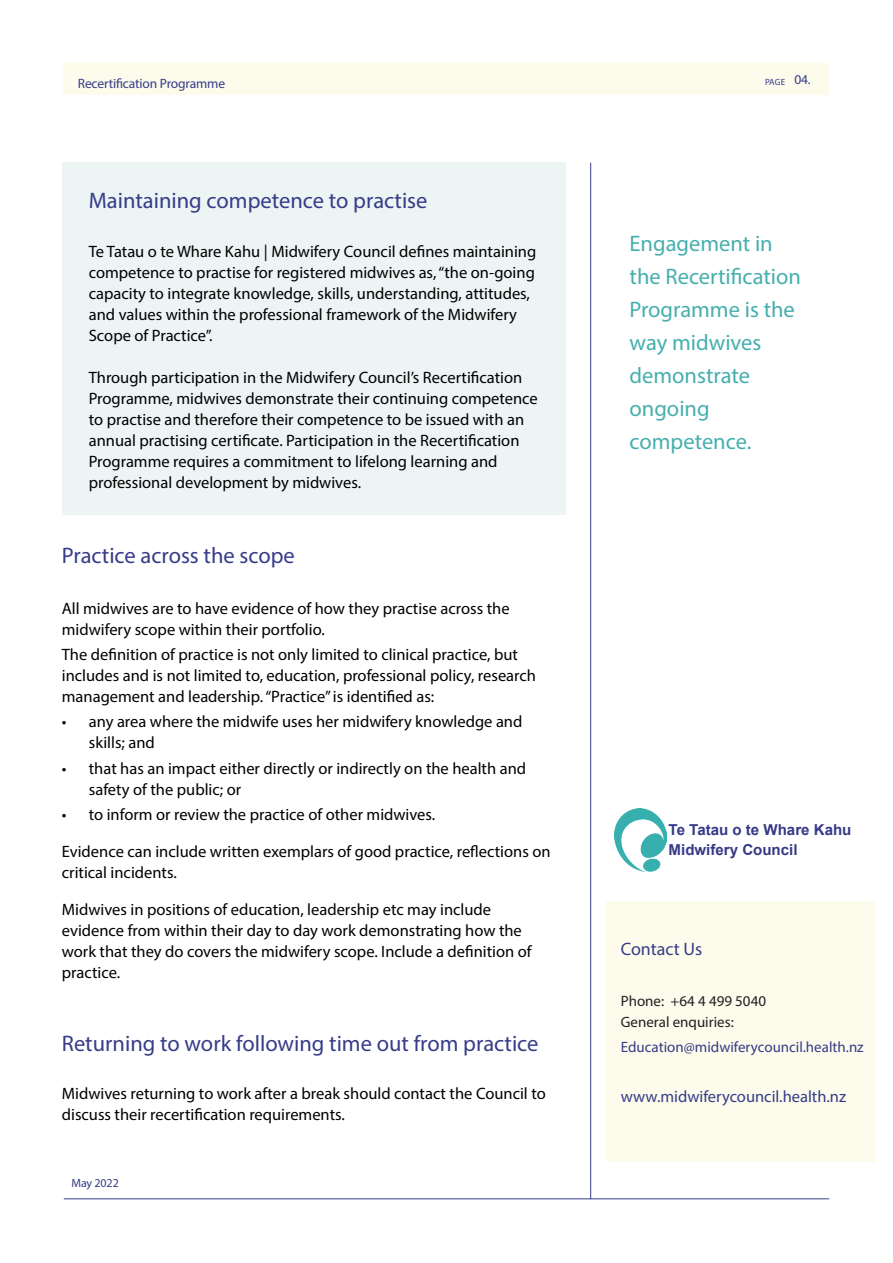
<style>
.page{position:relative;width:893px;height:1263px;background:#fff}
.page>*{position:absolute;margin:0;border:0;box-sizing:border-box;transform-origin:0 0}
.t1{font:22.5px "Myriad Pro";color:#363c88}
.t2{font:22.5px/33px "Myriad Pro";color:#46afae}
.t3{font:18px "Myriad Pro";color:#363c88}
.t4{font:16.5px/21px "Myriad Pro";color:#000001}
.t5{font:16.5px "Myriad Pro";color:#363c88}
.t6{font:15px "Myriad Pro";color:#363c88}
.t7{font:700 15px/19.8px "Arial";color:#363a86}
.t8{font:15px/21px "Myriad Pro";color:#231f20}
.t9{font:13.5px "Myriad Pro";letter-spacing:-.01em;color:#363c88}
.t10{font:12px "Myriad Pro";letter-spacing:-.01em;color:#363c88}
.t11{font:9px "Myriad Pro";color:#363c88}
.s1{font-size:13.5px}
</style>
<div class="page">
<div style="left:62px;top:162px;width:504px;height:352px;background:#ecf4f4"></div>
<div style="left:64px;top:64px;width:765px;height:31px;background:#fcfbec"></div>
<hr style="left:64px;top:1198px;width:765px;height:1px;background:#363c88">
<div style="left:606px;top:901px;width:270px;height:261px;background:#fcfbec"></div>
<hr style="left:590px;top:163px;width:1px;height:1036px;background:#363c88">
<img style="left:615px;top:809px;width:51px;height:63px">
<p class="t9" style="left:78px;top:75px;width:149px">Recertification Programme</p>
<p class="t11" style="left:765px;top:76px;width:47px">PAGE <span class="s1">04.</span></p>
<h1 class="t1" style="left:89px;top:187px;width:340px">Maintaining competence to practise</h1>
<p class="t4" style="left:89px;top:240px;width:449px">Te Tatau o te Whare Kahu | Midwifery Council defines maintaining competence to practise for registered midwives as, “the on-going capacity to integrate knowledge, skills, understanding, attitudes, and values within the professional framework of the Midwifery Scope of Practice”.</p>
<p class="t4" style="left:89px;top:366px;width:451px">Through participation in the Midwifery Council’s Recertification Programme, midwives demonstrate their continuing competence to practise and therefore their competence to be issued with an annual practising certificate. Participation in the Recertification Programme requires a commitment to lifelong learning and professional development by midwives.</p>
<h1 class="t1" style="left:62px;top:542px;width:235px">Practice across the scope</h1>
<p class="t4" style="left:62px;top:597px;width:449px">All midwives are to have evidence of how they practise across the midwifery scope within their portfolio.</p>
<p class="t4" style="left:62px;top:644px;width:476px">The definition of practice is not only limited to clinical practice, but includes and is not limited to, education, professional policy, research management and leadership. “Practice” is identified as:</p>
<p class="t4" style="left:89px;top:711px;width:435px;text-indent:-27px">• any area where the midwife uses her midwifery knowledge and skills; and</p>
<p class="t4" style="left:89px;top:757px;width:439px;text-indent:-27px">• that has an impact either directly or indirectly on the health and safety of the public; or</p>
<p class="t4" style="left:62px;top:803px;width:375px">• to inform or review the practice of other midwives.</p>
<p class="t4" style="left:62px;top:840px;width:490px">Evidence can include written exemplars of good practice, reflections on critical incidents.</p>
<p class="t4" style="left:62px;top:898px;width:471px">Midwives in positions of education, leadership etc may include evidence from within their day to day work demonstrating how the work that they do covers the midwifery scope. Include a definition of practice.</p>
<h1 class="t1" style="left:62px;top:1029px;width:478px">Returning to work following time out from practice</h1>
<p class="t4" style="left:62px;top:1083px;width:485px">Midwives returning to work after a break should contact the Council to discuss their recertification requirements.</p>
<p class="t10" style="left:71px;top:1175px;width:49px">May 2022</p>
<h1 class="t2" style="left:630px;top:227px;width:173px">Engagement in the Recertification<br>Programme is the way midwives demonstrate ongoing competence.</h1>
<p class="t7" style="left:669px;top:820px;width:184px">Te Tatau o te Whare Kahu<br>Midwifery Council</p>
<p class="t3" style="left:621px;top:938px;width:83px">Contact Us</p>
<p class="t8" style="left:621px;top:990px;width:147px">Phone: +64 4 499 5040<br>General enquiries:</p>
<p class="t6" style="left:621px;top:1038px;width:244px">Education@midwiferycouncil.health.nz</p>
<p class="t5" style="left:621px;top:1086px;width:227px">www.midwiferycouncil.health.nz</p>
</div>
